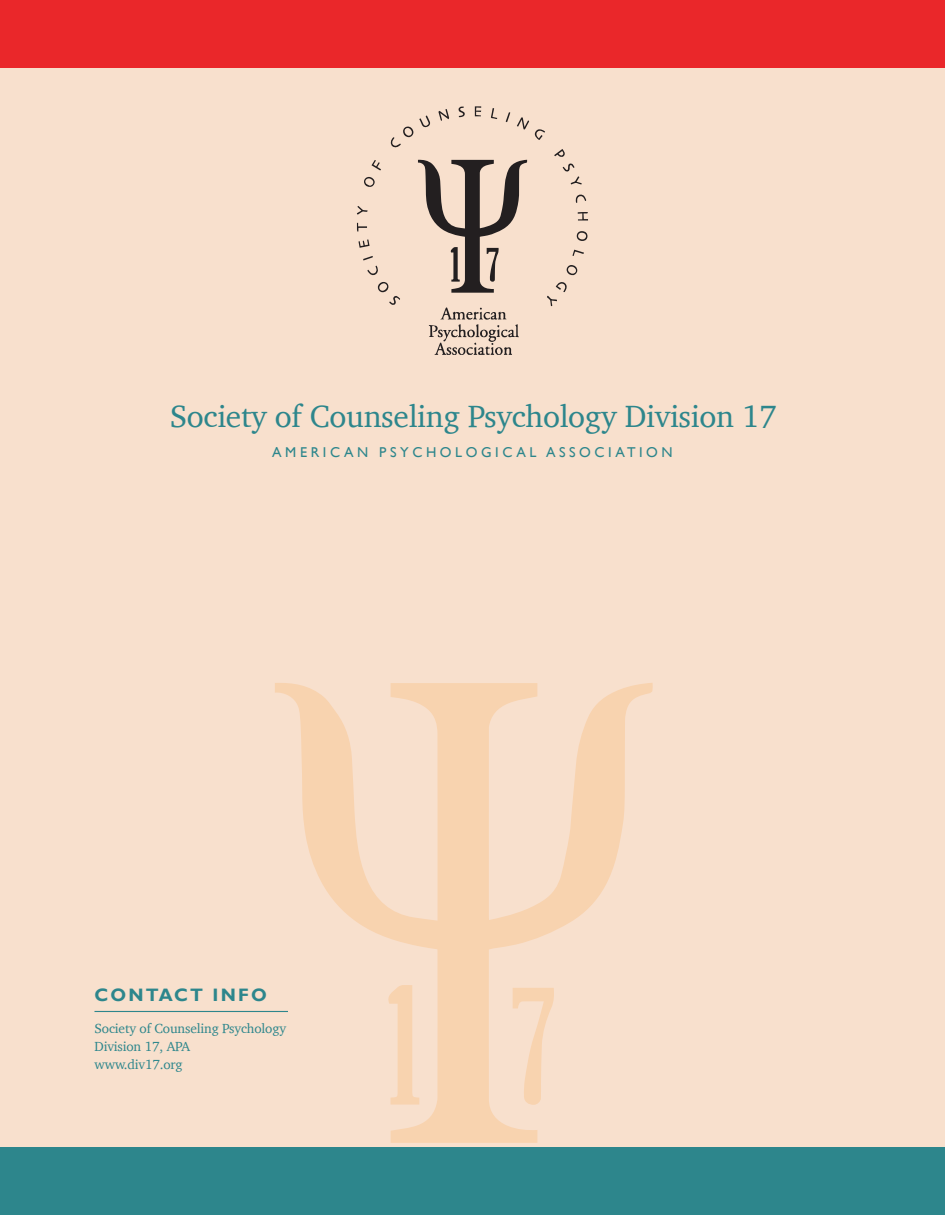
<style>
.page{position:relative;width:945px;height:1215px;background:#fff}
.page>*{position:absolute;margin:0;border:0;box-sizing:border-box;transform-origin:0 0}
.t1{font:31.5px "Charter";letter-spacing:-.01em;color:#2d868c}
.t2{font:700 18px "Gill Sans";letter-spacing:.12em;color:#2d868c}
.t3{font:14.25px "Gill Sans";letter-spacing:.25em;color:#2d868c}
.t4{font:13.5px "Charter";letter-spacing:-.01em;color:#2d868c}
</style>
<div class="page">
<div style="left:0;top:14px;width:945px;height:1201px;background:#f8e0cd"></div>
<svg style="left:275px;top:683px;width:378px;height:460px"></svg>
<svg style="left:386px;top:984px;width:33px;height:121px"></svg>
<svg style="left:513px;top:988px;width:41px;height:117px"></svg>
<div style="left:0;top:1148px;width:945px;height:67px;background:#2d868c"></div>
<hr style="left:94px;top:1011px;width:194px;height:1px;background:#2d868c">
<svg style="left:578px;top:212px;width:10px;height:9px"></svg>
<svg style="left:475px;top:106px;width:6px;height:10px"></svg>
<svg style="left:357px;top:206px;width:11px;height:9px"></svg>
<svg style="left:357px;top:223px;width:10px;height:9px"></svg>
<svg style="left:418px;top:160px;width:109px;height:133px"></svg>
<svg style="left:438px;top:109px;width:11px;height:12px"></svg>
<svg style="left:577px;top:231px;width:10px;height:10px"></svg>
<svg style="left:567px;top:265px;width:10px;height:11px"></svg>
<svg style="left:364px;top:177px;width:11px;height:10px"></svg>
<svg style="left:517px;top:117px;width:28px;height:23px"></svg>
<svg style="left:358px;top:240px;width:12px;height:8px"></svg>
<svg style="left:554px;top:149px;width:11px;height:8px"></svg>
<svg style="left:378px;top:282px;width:22px;height:23px"></svg>
<svg style="left:372px;top:160px;width:9px;height:10px"></svg>
<svg style="left:458px;top:107px;width:7px;height:10px"></svg>
<svg style="left:390px;top:116px;width:40px;height:32px"></svg>
<svg style="left:576px;top:194px;width:10px;height:9px"></svg>
<svg style="left:563px;top:163px;width:19px;height:22px"></svg>
<svg style="left:547px;top:282px;width:20px;height:24px"></svg>
<svg style="left:572px;top:250px;width:12px;height:6px"></svg>
<svg style="left:491px;top:108px;width:6px;height:11px"></svg>
<svg style="left:363px;top:256px;width:15px;height:20px"></svg>
<svg style="left:506px;top:112px;width:4px;height:11px"></svg>
<svg style="left:429px;top:307px;width:90px;height:48px"></svg>
<div style="left:0;top:0;width:945px;height:68px;background:#ea272a"></div>
<p class="t1" style="left:170px;top:389px;width:608px">Society of Counseling Psychology Division 17</p>
<p class="t3" style="left:272px;top:444px;width:402px">AMERICAN PSYCHOLOGICAL ASSOCIATION</p>
<p class="t2" style="left:94px;top:984px;width:174px">CONTACT INFO</p>
<p class="t4" style="left:94px;top:1016px;width:193px">Society of Counseling Psychology</p>
<p class="t4" style="left:94px;top:1034px;width:97px">Division 17, APA</p>
<p class="t4" style="left:94px;top:1052px;width:90px">www.div17.org</p>
</div>
